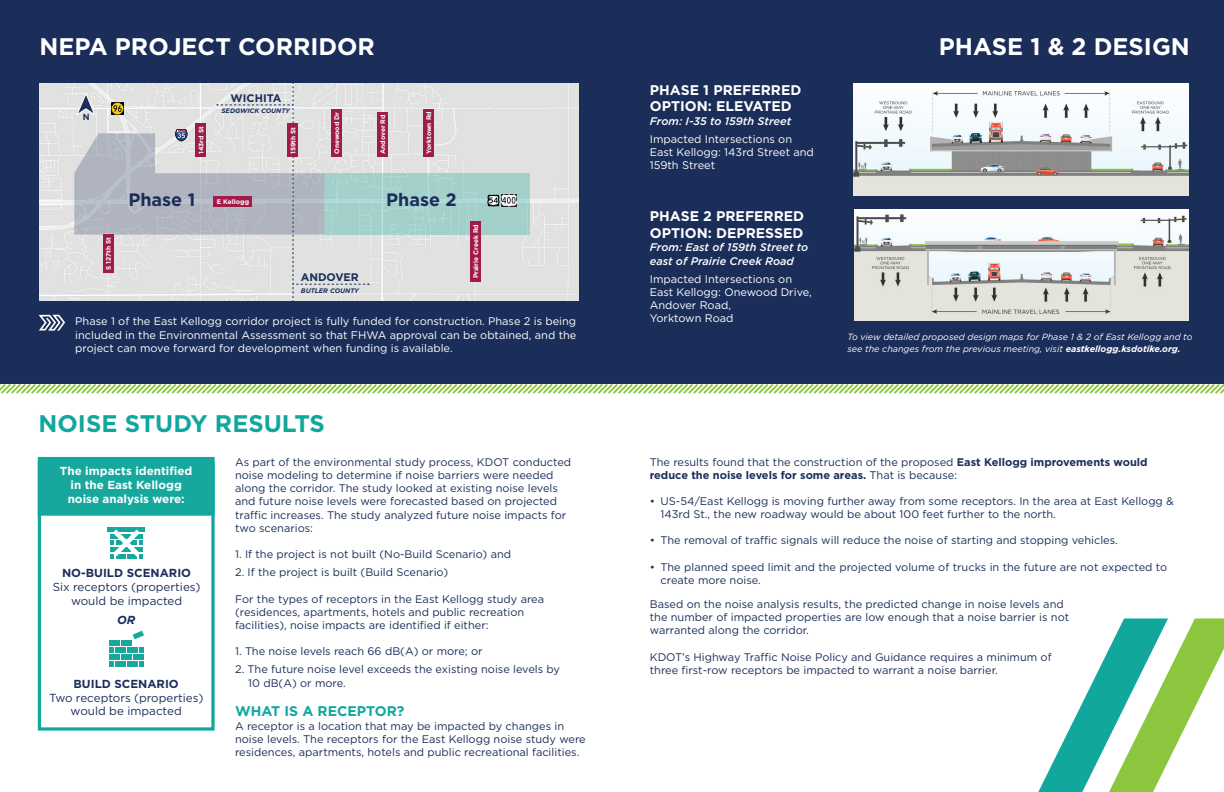
<style>
.page{position:relative;width:1224px;height:792px;background:#fff}
.page>*{position:absolute;margin:0;border:0;box-sizing:border-box;transform-origin:0 0}
.t1{font:700 24px "Gotham";color:#fff}
.t2{font:700 24px "Gotham";color:#12a79d}
.t3{font:700 18px "Gotham";color:#1b2e5a}
.t4{font:700 14px/16.8px "Gotham";color:#fff}
.t5{font:700 14px "Gotham";color:#12a79d}
.t6{font:11.6px/14px "Gotham";color:#1b2e5a;text-align:center}
.t7{font:700 11.6px/14px "Gotham";color:#fff;text-align:center}
.t8{font:700 11.6px "Gotham";color:#1b2e5a}
.t9{font:italic 700 11.6px "Gotham";color:#1b2e5a}
.t10{font:11px/13.2px "Gotham";color:#1b2e5a}
.t11{font:11px/13.2px "Gotham";color:#fff}
.t12{font:italic 500 11px/13.2px "Gotham";color:#fff}
.t13{font:700 11px "Gotham";color:#1b2e5a}
.t14{font:italic 9px/12.2px "Gotham";color:#fff}
.t15{font:700 8.7px "Gotham";color:#1b2e5a}
.t16{font:700 6.6px "Gotham";color:#fff}
.t17{font:italic 700 6.6px "Gotham";color:#1b2e5a}
.s1{font-weight:700}
</style>
<div class="page">
<div style="left:0;top:0;width:1224px;height:384px;background:#1b2e5a"></div>
<svg style="left:1038px;top:618px;width:186px;height:174px"></svg>
<svg style="left:0;top:384px;width:1224px;height:10px"></svg>
<img style="left:39px;top:83px;width:540px;height:218px">
<div style="left:324px;top:173px;width:206px;height:62px;background:#a4d0cb"></div>
<div style="left:423px;top:109px;width:11px;height:48px;background:#a11b49"></div>
<div style="left:470px;top:221px;width:11px;height:60px;background:#a11b49"></div>
<div style="left:377px;top:112px;width:11px;height:45px;background:#a11b49"></div>
<svg style="left:488px;top:195px;width:11px;height:11px"></svg>
<img style="left:502px;top:195px;width:14px;height:11px">
<svg style="left:74px;top:83px;width:296px;height:218px;background:#cfced1"></svg>
<img style="left:853px;top:83px;width:335px;height:112px">
<img style="left:854px;top:210px;width:334px;height:111px">
<svg style="left:39px;top:315px;width:26px;height:16px"></svg>
<div style="left:38px;top:461px;width:177px;height:270px;background:#fff;border:3px solid #12a79d"></div>
<div style="left:38px;top:457px;width:177px;height:59px;background:#16a89d;border:3px solid #12a79d"></div>
<div style="left:121px;top:640px;width:11px;height:6px;background:#18a79d"></div>
<div style="left:109px;top:640px;width:10px;height:6px;background:#18a79d"></div>
<svg style="left:109px;top:648px;width:4px;height:5px"></svg>
<svg style="left:140px;top:648px;width:4px;height:5px"></svg>
<div style="left:115px;top:648px;width:10px;height:5px;background:#18a79d"></div>
<div style="left:128px;top:648px;width:10px;height:5px;background:#18a79d"></div>
<div style="left:121px;top:655px;width:11px;height:5px;background:#18a79d"></div>
<div style="left:109px;top:655px;width:10px;height:5px;background:#18a79d"></div>
<svg style="left:109px;top:662px;width:4px;height:5px"></svg>
<svg style="left:140px;top:662px;width:4px;height:5px"></svg>
<div style="left:134px;top:655px;width:10px;height:5px;background:#18a79d"></div>
<div style="left:115px;top:662px;width:10px;height:5px;background:#18a79d"></div>
<div style="left:128px;top:662px;width:10px;height:5px;background:#18a79d"></div>
<svg style="left:133px;top:631px;width:11px;height:8px"></svg>
<div style="left:108px;top:527px;width:37px;height:5px;background:#18a79d"></div>
<svg style="left:110px;top:530px;width:33px;height:29px"></svg>
<h1 class="t1" style="left:39px;top:31px;width:337px">NEPA PROJECT CORRIDOR</h1>
<h1 class="t1" style="left:939px;top:31px;width:253px">PHASE 1 &amp; 2 DESIGN</h1>
<p class="t15" style="left:83px;top:111px;width:8px">N</p>
<p class="t16" style="left:104px;top:270px;width:34px;rotate:-90deg">S 127th St</p>
<p class="t16" style="left:197px;top:154px;width:29px;rotate:-90deg">143rd St</p>
<p class="t13" style="left:231px;top:90px;width:52px">WICHITA</p>
<p class="t17" style="left:221px;top:107px;width:70px">SEDGWICK COUNTY</p>
<p class="t16" style="left:289px;top:154px;width:28px;rotate:-90deg">159th St</p>
<p class="t16" style="left:333px;top:154px;width:44px;rotate:-90deg">Onewood Dr</p>
<p class="t16" style="left:378px;top:154px;width:41px;rotate:-90deg">Andover Rd</p>
<p class="t16" style="left:424px;top:154px;width:44px;rotate:-90deg">Yorktown Rd</p>
<h2 class="t3" style="left:128px;top:188px;width:68px">Phase 1</h2>
<h2 class="t3" style="left:386px;top:188px;width:72px">Phase 2</h2>
<p class="t16" style="left:217px;top:198px;width:34px">E Kellogg</p>
<p class="t13" style="left:301px;top:270px;width:60px">ANDOVER</p>
<p class="t17" style="left:301px;top:286px;width:59px">BUTLER COUNTY</p>
<p class="t16" style="left:471px;top:278px;width:56px;rotate:-90deg">Prairie Creek Rd</p>
<p class="t11" style="left:75px;top:315px;width:503px;text-align:justify">Phase 1 of the East Kellogg corridor project is fully funded for construction. Phase 2 is being included in the Environmental Assessment so that FHWA approval can be obtained, and the project can move forward for development when funding is available.</p>
<h1 class="t2" style="left:39px;top:407px;width:288px">NOISE STUDY RESULTS</h1>
<p class="t7" style="left:60px;top:464px;width:134px">The impacts identified in the East Kellogg noise analysis were:</p>
<p class="t8" style="left:62px;top:565px;width:131px">NO-BUILD SCENARIO</p>
<p class="t6" style="left:53px;top:580px;width:149px">Six receptors (properties) would be impacted</p>
<p class="t9" style="left:117px;top:613px;width:20px">OR</p>
<p class="t8" style="left:74px;top:676px;width:107px">BUILD SCENARIO</p>
<p class="t6" style="left:49px;top:690px;width:156px">Two receptors (properties) would be impacted</p>
<p class="t10" style="left:235px;top:455px;width:338px">As part of the environmental study process, KDOT conducted noise modeling to determine if noise barriers were needed along the corridor. The study looked at existing noise levels and future noise levels were forecasted based on projected traffic increases. The study analyzed future noise impacts for two scenarios:</p>
<p class="t10" style="left:235px;top:547px;width:278px">1. If the project is not built (No-Build Scenario) and</p>
<p class="t10" style="left:235px;top:565px;width:215px">2. If the project is built (Build Scenario)</p>
<p class="t10" style="left:235px;top:592px;width:311px">For the types of receptors in the East Kellogg study area (residences, apartments, hotels and public recreation facilities), noise impacts are identified if either:</p>
<p class="t10" style="left:235px;top:645px;width:249px">1. The noise levels reach 66 dB(A) or more; or</p>
<p class="t10" style="left:248px;top:663px;width:313px;text-indent:-13px">2. The future noise level exceeds the existing noise levels by<br>10 dB(A) or more.</p>
<p class="t5" style="left:235px;top:702px;width:171px">WHAT IS A RECEPTOR?</p>
<p class="t10" style="left:235px;top:719px;width:352px">A receptor is a location that may be impacted by changes in noise levels. The receptors for the East Kellogg noise study were residences, apartments, hotels and public recreational facilities.</p>
<p class="t4" style="left:650px;top:81px;width:153px">PHASE 1 PREFERRED<br>OPTION: ELEVATED</p>
<p class="t12" style="left:650px;top:114px;width:143px">From: I-35 to 159th Street</p>
<p class="t11" style="left:650px;top:132px;width:166px">Impacted Intersections on<br>East Kellogg: 143rd Street and<br>159th Street</p>
<p class="t4" style="left:650px;top:208px;width:156px">PHASE 2 PREFERRED<br>OPTION: DEPRESSED</p>
<p class="t12" style="left:650px;top:241px;width:160px">From: East of 159th Street to east of Prairie Creek Road</p>
<p class="t11" style="left:650px;top:272px;width:164px">Impacted Intersections on<br>East Kellogg: Onewood Drive,<br>Andover Road,<br>Yorktown Road</p>
<p class="t14" style="left:847px;top:330px;width:347px">To view detailed proposed design maps for Phase 1 &amp; 2 of East Kellogg and to see the changes from the previous meeting, visit <span class="s1">eastkellogg.ksdotike.org.</span></p>
<p class="t10" style="left:650px;top:455px;width:499px">The results found that the construction of the proposed <span class="s1">East Kellogg improvements would reduce the noise levels for some areas.</span> That is because:</p>
<p class="t10" style="left:661px;top:494px;width:515px">US-54/East Kellogg is moving further away from some receptors. In the area at East Kellogg &amp;<br>143rd St., the new roadway would be about 100 feet further to the north.</p>
<p class="t10" style="left:661px;top:534px;width:459px">The removal of traffic signals will reduce the noise of starting and stopping vehicles.</p>
<p class="t10" style="left:661px;top:560px;width:508px">The planned speed limit and the projected volume of trucks in the future are not expected to create more noise.</p>
<p class="t10" style="left:650px;top:494px;width:7px">•</p>
<p class="t10" style="left:650px;top:534px;width:7px">•</p>
<p class="t10" style="left:650px;top:560px;width:7px">•</p>
<p class="t10" style="left:650px;top:597px;width:421px">Based on the noise analysis results, the predicted change in noise levels and the number of impacted properties are low enough that a noise barrier is not warranted along the corridor.</p>
<p class="t10" style="left:650px;top:650px;width:403px">KDOT’s Highway Traffic Noise Policy and Guidance requires a minimum of three first-row receptors be impacted to warrant a noise barrier.</p>
</div>
